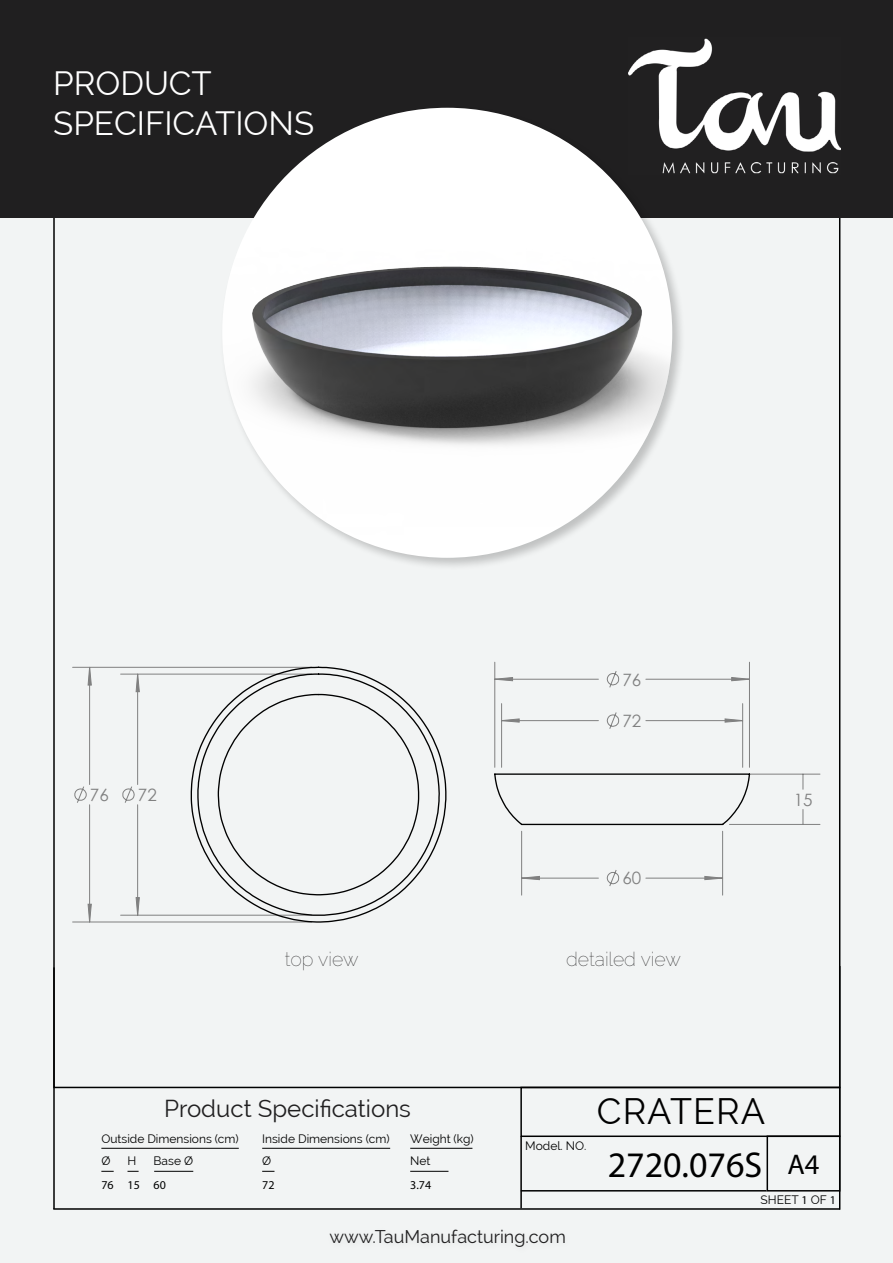
<style>
.page{position:relative;width:893px;height:1263px;background:#fff}
.page>*{position:absolute;margin:0;border:0;box-sizing:border-box;transform-origin:0 0}
.t1{font:36px "Myriad Pro";color:#000}
.t2{font:36px "Raleway";letter-spacing:.025em;color:#000}
.t3{font:33px/39.6px "Raleway";color:#fff}
.t4{font:28.5px "Myriad Pro";color:#000}
.t5{font:24px "Raleway";color:#201f20}
.t6{font:100 19.5px "Raleway";color:#201f20}
.t7{font:18px "Raleway";color:#201f20}
.t8{font:16.95px "Century Gothic";color:#808080}
.t9{font:12px "Raleway";color:#000}
.t10{font:12px "Myriad Pro";color:#000}
.s1{font-family:"Myriad Pro"}
</style>
<div class="page">
<div style="left:0;top:217px;width:893px;height:1046px;background:#f2f4f4"></div>
<hr style="left:53px;top:1208px;width:787px;height:2px;background:#000">
<hr style="left:839px;top:966px;width:1px;height:244px;background:#000">
<hr style="left:53px;top:967px;width:2px;height:242px;background:#000">
<hr style="left:521px;top:1190px;width:245px;height:1px;background:#000">
<div style="left:0;top:0;width:893px;height:217px;background:#201f20"></div>
<hr style="left:520px;top:1136px;width:2px;height:72px;background:#000">
<div style="left:219px;top:105px;width:467px;height:466px;background:#000;opacity:.21"></div>
<div style="left:222px;top:108px;width:450px;height:450px;background:#fff;border-radius:50%"></div>
<img style="left:222px;top:145px;width:450px;height:390px">
<svg style="left:74px;top:786px;width:13px;height:17px"></svg>
<hr style="left:494px;top:662px;width:1px;height:105px;background:#808080">
<hr style="left:749px;top:662px;width:1px;height:105px;background:#808080">
<hr style="left:749px;top:774px;width:71px;height:1px;background:#808080">
<hr style="left:729px;top:824px;width:91px;height:1px;background:#808080">
<svg style="left:802px;top:775px;width:1px;height:14px"></svg>
<svg style="left:802px;top:809px;width:1px;height:15px"></svg>
<hr style="left:73px;top:667px;width:239px;height:1px;background:#808080">
<hr style="left:73px;top:921px;width:239px;height:1px;background:#808080">
<svg style="left:88px;top:667px;width:661px;height:255px"></svg>
<svg style="left:493px;top:773px;width:258px;height:53px"></svg>
<svg style="left:190px;top:666px;width:257px;height:257px"></svg>
<div style="left:766px;top:1135px;width:74px;height:56px;border:2px solid #000"></div>
<hr style="left:101px;top:1148px;width:138px;height:1px;background:#000">
<hr style="left:410px;top:1171px;width:38px;height:1px;background:#000">
<hr style="left:262px;top:1148px;width:128px;height:1px;background:#000">
<hr style="left:410px;top:1148px;width:62px;height:1px;background:#000">
<svg style="left:101px;top:1171px;width:13px;height:1px"></svg>
<svg style="left:262px;top:1171px;width:12px;height:1px"></svg>
<hr style="left:154px;top:1171px;width:39px;height:1px;background:#000">
<div style="left:520px;top:1087px;width:320px;height:50px;border:1px solid #000"></div>
<img style="left:628px;top:38px;width:212px;height:136px">
<h2 class="t3" style="left:53px;top:64px;width:262px">PRODUCT<br>SPECIFICATIONS</h2>
<h3 class="t8" style="left:622px;top:667px;width:20px">76</h3>
<h3 class="t8" style="left:622px;top:709px;width:20px">72</h3>
<h3 class="t8" style="left:90px;top:783px;width:20px">76</h3>
<h3 class="t8" style="left:138px;top:783px;width:20px">72</h3>
<h3 class="t8" style="left:794px;top:788px;width:20px">15</h3>
<h3 class="t8" style="left:622px;top:866px;width:20px">60</h3>
<h3 class="t6" style="left:285px;top:947px;width:75px">top view</h3>
<h3 class="t6" style="left:566px;top:947px;width:116px">detailed view</h3>
<h3 class="t5" style="left:164px;top:1095px;width:248px">Product Specifications</h3>
<p class="t9" style="left:101px;top:1131px;width:139px">Outside Dimensions (cm)</p>
<p class="t9" style="left:262px;top:1131px;width:129px">Inside Dimensions (cm)</p>
<p class="t9" style="left:410px;top:1131px;width:65px">Weight (kg)</p>
<p class="t9" style="left:101px;top:1154px;width:11px">Ø</p>
<p class="t9" style="left:127px;top:1154px;width:10px">H</p>
<p class="t9" style="left:154px;top:1154px;width:41px">αBase Ø</p>
<p class="t9" style="left:262px;top:1154px;width:11px">Ø</p>
<p class="t9" style="left:410px;top:1154px;width:22px">Net</p>
<p class="t10" style="left:101px;top:1177px;width:66px">76 15 60</p>
<p class="t10" style="left:262px;top:1177px;width:14px">72</p>
<p class="t10" style="left:410px;top:1177px;width:22px">3.74</p>
<p class="t9" style="left:525px;top:1138px;width:63px">Model. NO.</p>
<h3 class="t7" style="left:329px;top:1226px;width:238px">www.TauManufacturing.com</h3>
<h1 class="t2" style="left:597px;top:1091px;width:170px">CRATERA</h1>
<h1 class="t1" style="left:608px;top:1143px;width:156px">2720.076S</h1>
<h3 class="t4" style="left:787px;top:1147px;width:34px">A4</h3>
<p class="t9" style="left:761px;top:1193px;width:77px">SHEET <span class="s1">1</span> OF <span class="s1">1</span></p>
</div>
